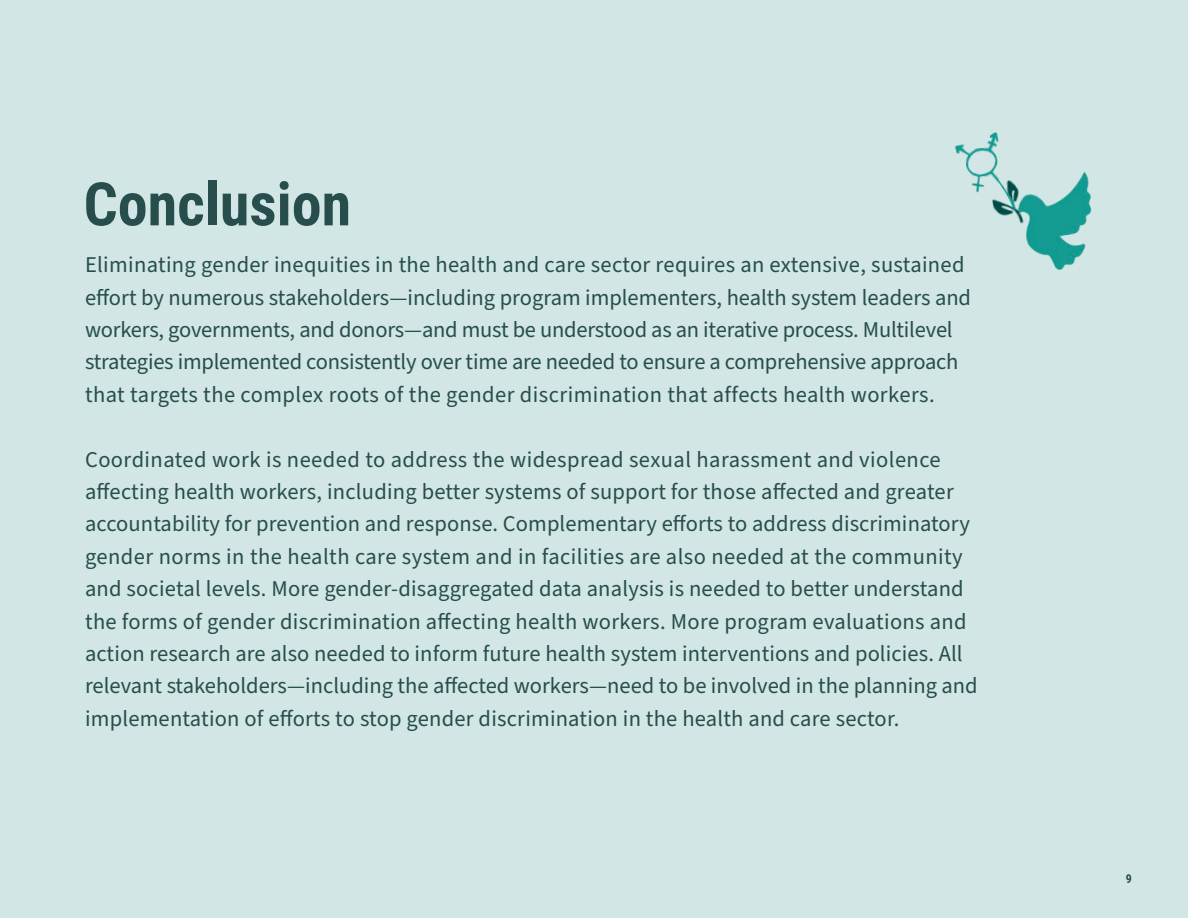
<style>
.page{position:relative;width:1188px;height:918px;background:#d1e6e5}
.page>*{position:absolute;margin:0;border:0;box-sizing:border-box;transform-origin:0 0}
.t1{font:60px "Roboto Condensed";color:#274e4d}
.t2{font:22.5px/32.4px "Source Sans Pro";letter-spacing:.005em;color:#274e4d}
.t3{font:12px "Roboto Condensed";color:#274e4d}
</style>
<div class="page">
<img style="left:955px;top:132px;width:137px;height:138px">
<h1 class="t1" style="left:84px;top:162px;width:269px">Conclusion</h1>
<p class="t2" style="left:85px;top:249px;width:888px">Eliminating gender inequities in the health and care sector requires an extensive, sustained effort by numerous stakeholders—including program implementers, health system leaders and workers, governments, and donors—and must be understood as an iterative process. Multilevel strategies implemented consistently over time are needed to ensure a comprehensive approach that targets the complex roots of the gender discrimination that affects health workers.</p>
<p class="t2" style="left:85px;top:444px;width:894px">Coordinated work is needed to address the widespread sexual harassment and violence affecting health workers, including better systems of support for those affected and greater accountability for prevention and response. Complementary efforts to address discriminatory gender norms in the health care system and in facilities are also needed at the community and societal levels. More gender-disaggregated data analysis is needed to better understand the forms of gender discrimination affecting health workers. More program evaluations and action research are also needed to inform future health system interventions and policies. All relevant stakeholders—including the affected workers—need to be involved in the planning and implementation of efforts to stop gender discrimination in the health and care sector.</p>
<p class="t3" style="left:1126px;top:871px;width:8px">9</p>
</div>
